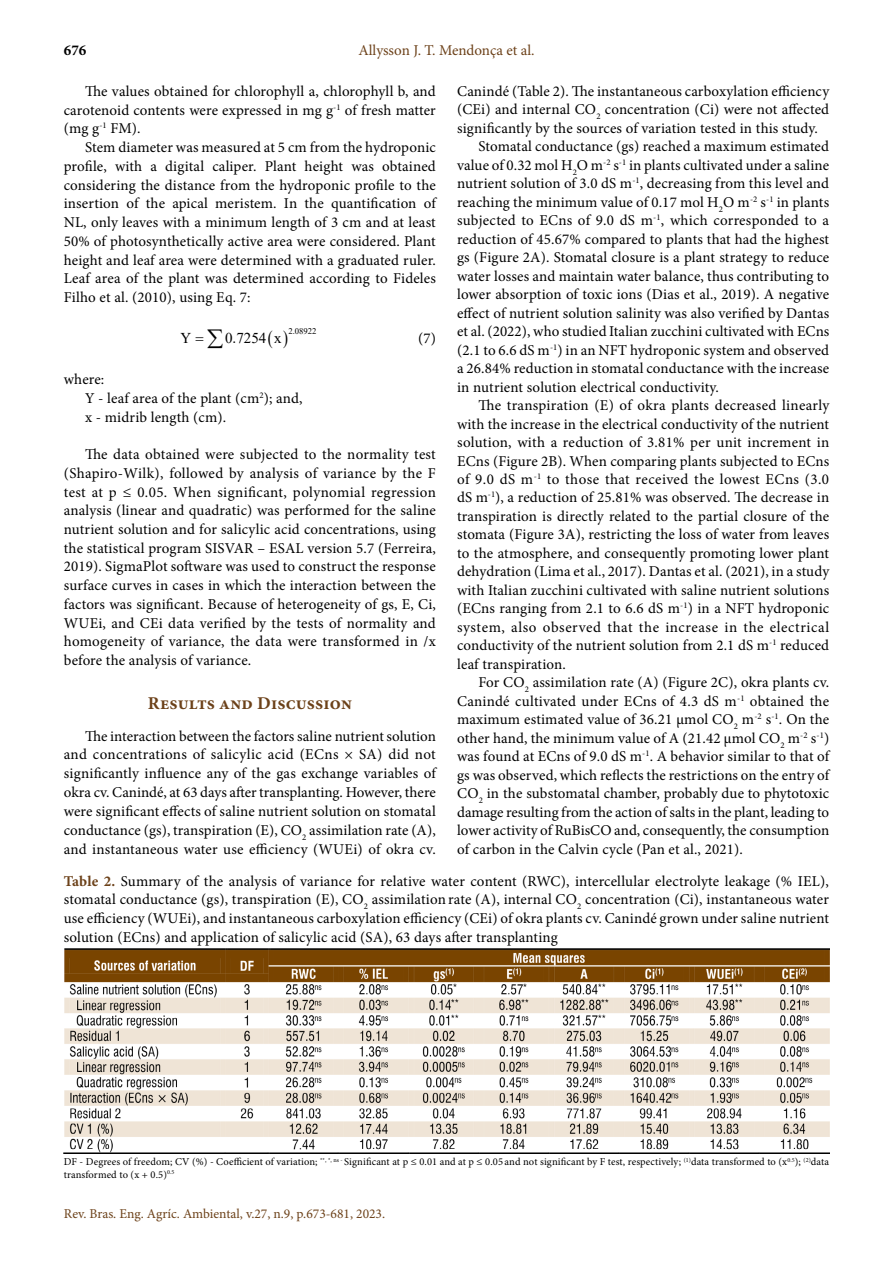
<style>
.page{position:relative;width:893px;height:1263px;background:#fff}
.page>*{position:absolute;margin:0;border:0;box-sizing:border-box;transform-origin:0 0}
.t1{font:700 18px "Minion Pro";letter-spacing:.01em;color:#6c4119}
.t2{font:15px/18.8px "Minion Pro";letter-spacing:.01em;color:#000;text-align:justify}
.t3{font:15px "Minion Pro";letter-spacing:.04em;color:#000}
.t4{font:15px "Minion Pro";letter-spacing:.03em;color:#000}
.t5{font:15px "Minion Pro";color:#6c4119}
.t6{font:15px "Times New Roman";color:#000}
.t7{font:700 15px "Minion Pro";color:#000}
.t8{font:13.5px "Minion Pro";color:#6c4119}
.t9{font:10.5px/12.6px "Minion Pro";letter-spacing:.01em;color:#000}
.t10{font:8.7px "Times New Roman";letter-spacing:-.005em;color:#000}
.s1{font-weight:700;color:#6c4119}
</style>
<div class="page">
<img style="left:64px;top:948px;width:765px;height:205px">
<p class="t7" style="left:64px;top:40px;width:24px">676</p>
<p class="t5" style="left:358px;top:40px;width:178px">Allysson J. T. Mendonça et al.</p>
<p class="t2" style="left:64px;top:82px;width:374px;text-indent:21px">The values obtained for chlorophyll a, chlorophyll b, and carotenoid contents were expressed in mg g<sup>-1</sup> of fresh matter (mg g<sup>-1</sup> FM).</p>
<p class="t2" style="left:64px;top:138px;width:374px;text-indent:21px">Stem diameter was measured at 5 cm from the hydroponic profile, with a digital caliper. Plant height was obtained considering the distance from the hydroponic profile to the insertion of the apical meristem. In the quantification of NL, only leaves with a minimum length of 3 cm and at least 50% of photosynthetically active area were considered. Plant height and leaf area were determined with a graduated ruler.<br>Leaf area of the plant was determined according to Fideles Filho et al. (2010), using Eq. 7:</p>
<p class="t10" style="left:288px;top:325px;width:30px">2.08922</p>
<p class="t2" style="left:418px;top:329px;width:19px">(7)</p>
<p class="t6" style="left:181px;top:327px;width:12px">Y</p>
<p class="t6" style="left:225px;top:327px;width:58px">0.7254 x</p>
<p class="t2" style="left:85px;top:370px;width:219px;text-align:left;text-indent:-21px">where:<br>Y - leaf area of the plant (cm<sup>2</sup>); and, x - midrib length (cm).</p>
<p class="t2" style="left:64px;top:445px;width:374px;text-indent:21px">The data obtained were subjected to the normality test (Shapiro-Wilk), followed by analysis of variance by the F test at p ≤ 0.05. When significant, polynomial regression analysis (linear and quadratic) was performed for the saline nutrient solution and for salicylic acid concentrations, using the statistical program SISVAR – ESAL version 5.7 (Ferreira, 2019). SigmaPlot software was used to construct the response surface curves in cases in which the interaction between the factors was significant. Because of heterogeneity of gs, E, Ci, WUEi, and CEi data verified by the tests of normality and homogeneity of variance, the data were transformed in /x before the analysis of variance.</p>
<p class="t1" style="left:148px;top:691px;width:206px">Results and Discussion</p>
<p class="t2" style="left:64px;top:727px;width:374px;text-indent:21px">The interaction between the factors saline nutrient solution and concentrations of salicylic acid (ECns × SA) did not significantly influence any of the gas exchange variables of okra cv. Canindé, at 63 days after transplanting. However, there were significant effects of saline nutrient solution on stomatal conductance (gs), transpiration (E), CO<sub>2</sub> assimilation rate (A), and instantaneous water use efficiency (WUEi) of okra cv.</p>
<p class="t2" style="left:457px;top:82px;width:374px">Canindé (Table 2). The instantaneous carboxylation efficiency</p>
<p class="t2" style="left:457px;top:100px;width:374px">(CEi) and internal CO<sub>2</sub> concentration (Ci) were not affected</p>
<p class="t2" style="left:457px;top:119px;width:362px">significantly by the sources of variation tested in this study.</p>
<p class="t2" style="left:478px;top:137px;width:352px">Stomatal conductance (gs) reached a maximum estimated</p>
<p class="t2" style="left:457px;top:156px;width:374px">value of 0.32 mol H<sub>2</sub>O m<sup>-2</sup> s<sup>-1</sup> in plants cultivated under a saline</p>
<p class="t2" style="left:457px;top:174px;width:374px">nutrient solution of 3.0 dS m<sup>-1</sup>, decreasing from this level and</p>
<p class="t2" style="left:457px;top:193px;width:374px">reaching the minimum value of 0.17 mol H<sub>2</sub>O m<sup>-2</sup> s<sup>-1</sup> in plants</p>
<p class="t2" style="left:457px;top:211px;width:374px">subjected to ECns of 9.0 dS m<sup>-1</sup>, which corresponded to a</p>
<p class="t2" style="left:457px;top:230px;width:373px">reduction of 45.67% compared to plants that had the highest</p>
<p class="t2" style="left:457px;top:248px;width:374px">gs (Figure 2A). Stomatal closure is a plant strategy to reduce</p>
<p class="t2" style="left:457px;top:267px;width:374px">water losses and maintain water balance, thus contributing to</p>
<p class="t2" style="left:457px;top:285px;width:374px">lower absorption of toxic ions (Dias et al., 2019). A negative</p>
<p class="t2" style="left:457px;top:304px;width:374px">effect of nutrient solution salinity was also verified by Dantas</p>
<p class="t2" style="left:457px;top:322px;width:374px">et al. (2022), who studied Italian zucchini cultivated with ECns</p>
<p class="t2" style="left:457px;top:341px;width:374px">(2.1 to 6.6 dS m<sup>-1</sup>) in an NFT hydroponic system and observed</p>
<p class="t2" style="left:457px;top:359px;width:374px">a 26.84% reduction in stomatal conductance with the increase</p>
<p class="t2" style="left:457px;top:377px;width:263px">in nutrient solution electrical conductivity.</p>
<p class="t2" style="left:478px;top:396px;width:352px">The transpiration (E) of okra plants decreased linearly</p>
<p class="t2" style="left:457px;top:414px;width:374px">with the increase in the electrical conductivity of the nutrient</p>
<p class="t2" style="left:457px;top:433px;width:374px">solution, with a reduction of 3.81% per unit increment in</p>
<p class="t2" style="left:457px;top:451px;width:374px">ECns (Figure 2B). When comparing plants subjected to ECns</p>
<p class="t4" style="left:457px;top:469px;width:374px">of 9.0 dS m<sup>-1</sup> to those that received the lowest ECns (3.0</p>
<p class="t2" style="left:457px;top:488px;width:374px">dS m<sup>-1</sup>), a reduction of 25.81% was observed. The decrease in</p>
<p class="t2" style="left:457px;top:507px;width:374px">transpiration is directly related to the partial closure of the</p>
<p class="t2" style="left:457px;top:525px;width:374px">stomata (Figure 3A), restricting the loss of water from leaves</p>
<p class="t2" style="left:457px;top:544px;width:374px">to the atmosphere, and consequently promoting lower plant</p>
<p class="t2" style="left:457px;top:562px;width:374px">dehydration (Lima et al., 2017). Dantas et al. (2021), in a study</p>
<p class="t2" style="left:457px;top:581px;width:374px">with Italian zucchini cultivated with saline nutrient solutions</p>
<p class="t2" style="left:457px;top:599px;width:374px">(ECns ranging from 2.1 to 6.6 dS m<sup>-1</sup>) in a NFT hydroponic</p>
<p class="t3" style="left:457px;top:617px;width:374px">system, also observed that the increase in the electrical</p>
<p class="t2" style="left:457px;top:636px;width:374px">conductivity of the nutrient solution from 2.1 dS m<sup>-1</sup> reduced</p>
<p class="t2" style="left:457px;top:655px;width:110px">leaf transpiration.</p>
<p class="t2" style="left:478px;top:673px;width:352px">For CO<sub>2</sub> assimilation rate (A) (Figure 2C), okra plants cv.</p>
<p class="t2" style="left:457px;top:692px;width:374px">Canindé cultivated under ECns of 4.3 dS m<sup>-1</sup> obtained the</p>
<p class="t2" style="left:457px;top:710px;width:374px">maximum estimated value of 36.21 μmol CO<sub>2</sub> m<sup>-2</sup> s<sup>-1</sup>. On the</p>
<p class="t2" style="left:457px;top:729px;width:374px">other hand, the minimum value of A (21.42 μmol CO<sub>2</sub> m<sup>-2</sup> s<sup>-1</sup>)</p>
<p class="t2" style="left:457px;top:747px;width:374px">was found at ECns of 9.0 dS m<sup>-1</sup>. A behavior similar to that of</p>
<p class="t2" style="left:457px;top:765px;width:374px">gs was observed, which reflects the restrictions on the entry of</p>
<p class="t2" style="left:457px;top:784px;width:374px">CO<sub>2</sub> in the substomatal chamber, probably due to phytotoxic</p>
<p class="t2" style="left:457px;top:802px;width:374px">damage resulting from the action of salts in the plant, leading to</p>
<p class="t2" style="left:457px;top:821px;width:374px">lower activity of RuBisCO and, consequently, the consumption</p>
<p class="t2" style="left:457px;top:839px;width:287px">of carbon in the Calvin cycle (Pan et al., 2021).</p>
<p class="t2" style="left:64px;top:872px;width:767px"><span class="s1">Table 2.</span> Summary of the analysis of variance for relative water content (RWC), intercellular electrolyte leakage (% IEL), stomatal conductance (gs), transpiration (E), CO<sub>2</sub> assimilation rate (A), internal CO<sub>2</sub> concentration (Ci), instantaneous water use efficiency (WUEi), and instantaneous carboxylation efficiency (CEi) of okra plants cv. Canindé grown under saline nutrient solution (ECns) and application of salicylic acid (SA), 63 days after transplanting</p>
<p class="t9" style="left:64px;top:1156px;width:767px">DF - Degrees of freedom; CV (%) - Coefficient of variation; <sup>**,</sup> <sup>*,</sup> <sup>ns</sup> <sup>-</sup> Significant at p ≤ 0.01 and at p ≤ 0.05 and not significant by F test, respectively; <sup>(1)</sup>data transformed to (x<sup>0.5</sup>); <sup>(2)</sup>data transformed to (x + 0.5)<sup>0.5</sup></p>
<p class="t8" style="left:64px;top:1204px;width:323px">Rev. Bras. Eng. Agríc. Ambiental, v.27, n.9, p.673-681, 2023.</p>
</div>
